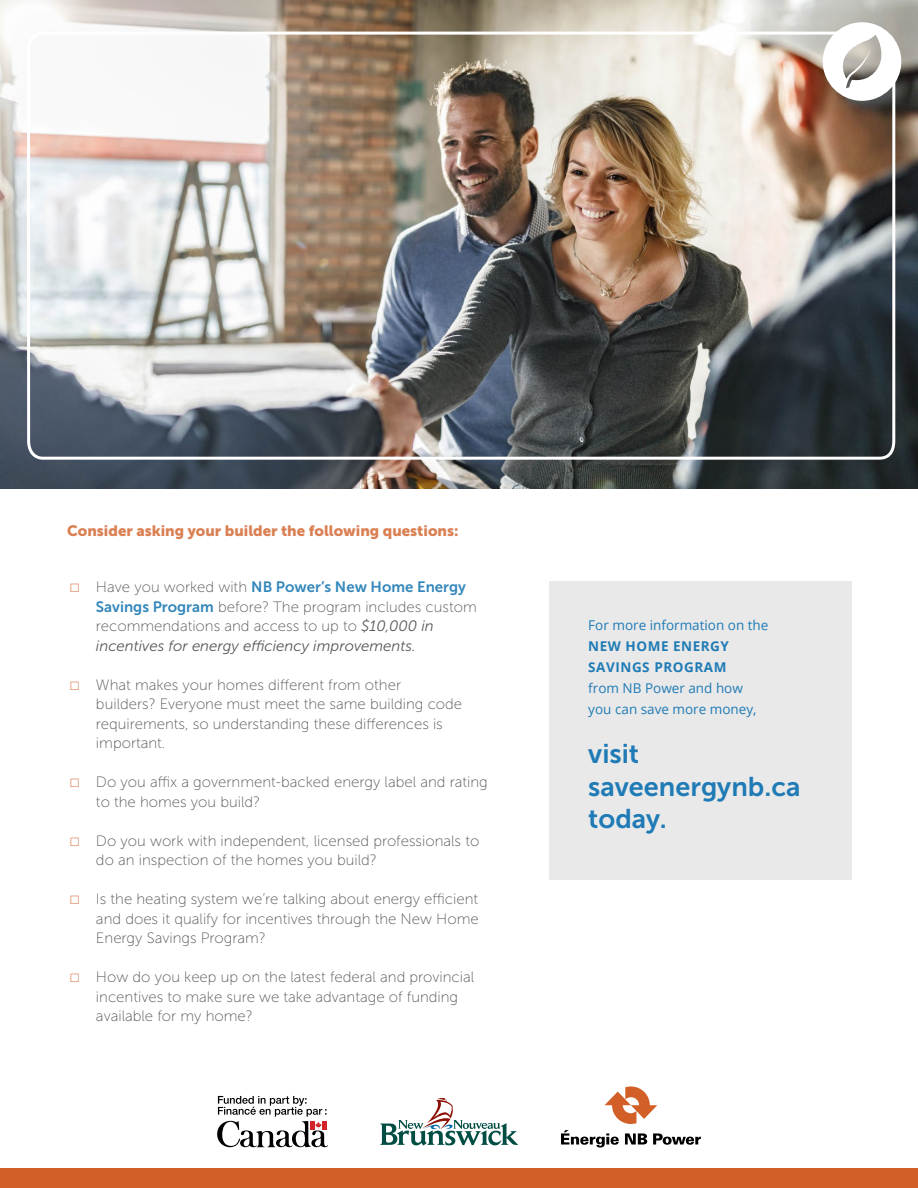
<style>
.page{position:relative;width:918px;height:1188px;background:#fff}
.page>*{position:absolute;margin:0;border:0;box-sizing:border-box;transform-origin:0 0}
.t1{font:27px/32.4px "Museo Sans 700";color:#1f7bb5}
.t2{font:15px/19.5px "Museo Sans 100";color:#58595b}
.t3{font:15px "Museo Sans 900";color:#da7f52}
.t4{font:italic 15px "Museo Sans 300";color:#58595b}
.t5{font:15px "Museo Sans 700";color:#3387bb}
.t6{font:13.5px/21px "Open Sans";color:#1f7bb5}
.t7{font:700 13.5px/21px "Open Sans";letter-spacing:.04em;color:#1f7bb5}
.s1{color:#da7f52}
.s2{font-family:"Museo Sans 100";color:#58595b}
.s3{font-family:"Museo Sans 700";color:#3387bb}
.s4{font-family:"Museo Sans 300";font-style:italic}
</style>
<div class="page">
<div style="left:550px;top:581px;width:302px;height:298px;background:#e9e9ea"></div>
<img style="left:0;top:0;width:918px;height:488px">
<img style="left:26px;top:30px;width:871px;height:431px">
<div style="left:0;top:1168px;width:918px;height:20px;background:#d15f27"></div>
<svg style="left:823px;top:22px;width:78px;height:79px"></svg>
<svg style="left:217px;top:1096px;width:111px;height:51px"></svg>
<svg style="left:380px;top:1098px;width:138px;height:47px"></svg>
<svg style="left:605px;top:1086px;width:52px;height:38px"></svg>
<svg style="left:561px;top:1130px;width:58px;height:18px"></svg>
<svg style="left:625px;top:1133px;width:22px;height:12px"></svg>
<svg style="left:653px;top:1133px;width:48px;height:12px"></svg>
<p class="t3" style="left:67px;top:522px;width:393px">Consider asking your builder the following questions:</p>
<p class="t5" style="left:69px;top:579px;width:399px"><span class="s1">☐</span> <span class="s2">Have you worked with</span> NB Power’s New Home Energy</p>
<p class="t2" style="left:96px;top:597px;width:382px"><span class="s3">Savings Program</span> before? The program includes custom recommendations and access to up to <span class="s4">$10,000 in</span></p>
<p class="t4" style="left:96px;top:638px;width:321px">incentives for energy efficiency improvements.</p>
<p class="t2" style="left:96px;top:675px;width:368px;text-indent:-27px"><span class="s1">☐</span> What makes your homes different from other builders? Everyone must meet the same building code requirements, so understanding these differences is important.</p>
<p class="t2" style="left:96px;top:773px;width:393px;text-indent:-27px"><span class="s1">☐</span> Do you affix a government-backed energy label and rating to the homes you build?</p>
<p class="t2" style="left:96px;top:831px;width:385px;text-indent:-27px"><span class="s1">☐</span> Do you work with independent, licensed professionals to do an inspection of the homes you build?</p>
<p class="t2" style="left:96px;top:890px;width:384px;text-align:justify;text-indent:-27px"><span class="s1">☐</span> Is the heating system we’re talking about energy efficient and does it qualify for incentives through the New Home Energy Savings Program?</p>
<p class="t2" style="left:96px;top:968px;width:380px;text-indent:-27px"><span class="s1">☐</span> How do you keep up on the latest federal and provincial incentives to make sure we take advantage of funding available for my home?</p>
<p class="t6" style="left:588px;top:615px;width:182px">For more information on the</p>
<p class="t7" style="left:588px;top:636px;width:142px">NEW HOME ENERGY<br>SAVINGS PROGRAM</p>
<p class="t6" style="left:588px;top:678px;width:170px">from NB Power and how you can save more money,</p>
<h1 class="t1" style="left:588px;top:738px;width:214px">visit saveenergynb.ca today.</h1>
</div>
